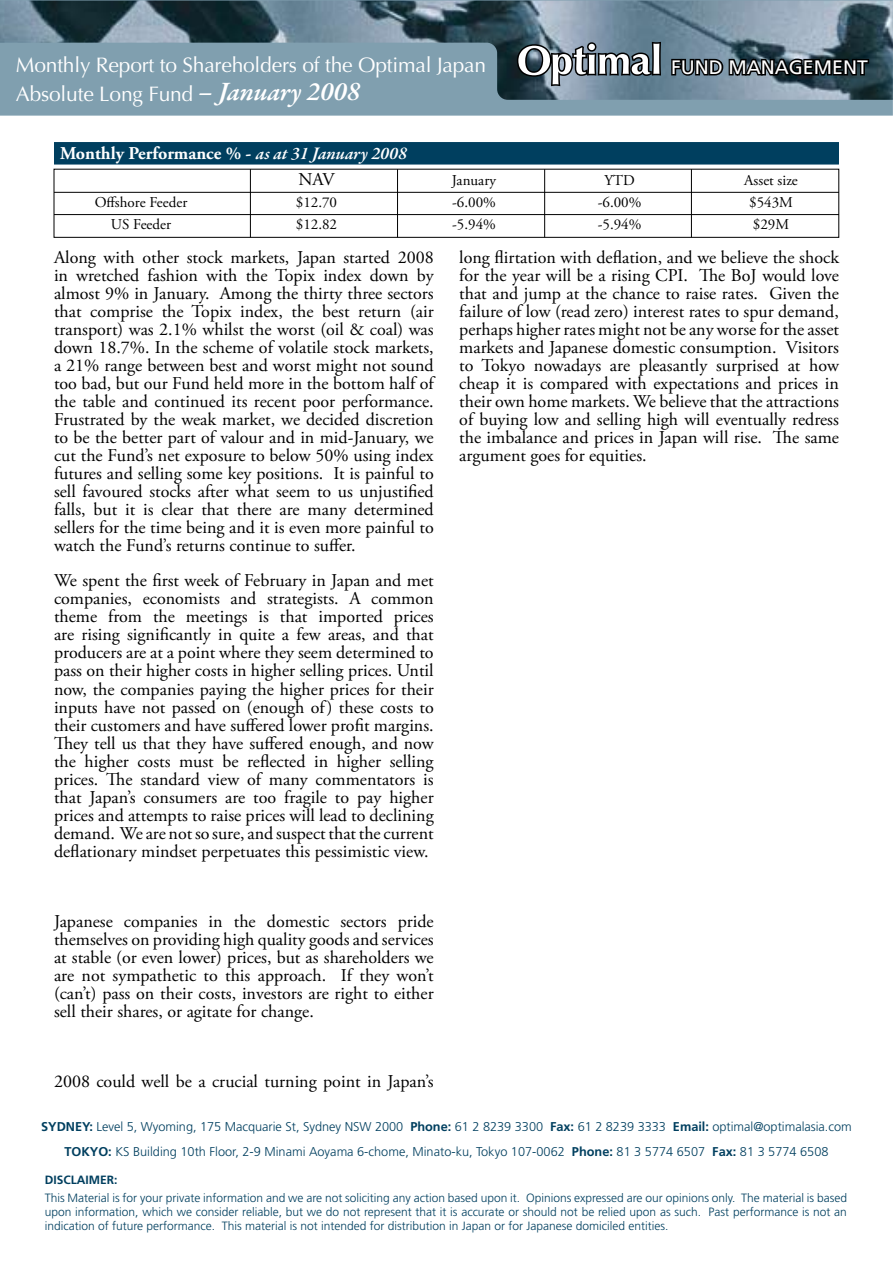
<style>
.page{position:relative;width:893px;height:1263px;background:#fff}
.page>*{position:absolute;margin:0;border:0;box-sizing:border-box;transform-origin:0 0}
.t1{font:italic 600 27px "Garamond Premr Pro";color:#fff}
.t2{font:21px "Optima";letter-spacing:-.01em;color:#fff}
.t3{font:19.5px "Frutiger";color:#fff}
.t4{font:18px/18px "Adobe Garamond Pro";color:#000;text-align:justify}
.t5{font:700 18px/25.8px "Adobe Garamond Pro";color:#fff}
.t6{font:15px "Adobe Garamond Pro";color:#000}
.t7{font:300 12.75px/24.3px "Frutiger";color:#003f5f;text-align:center}
.t8{font:300 12px/14.4px "Frutiger";color:#003f5f;text-align:justify}
.t9{font:700 12px "Frutiger";color:#003f5f}
.s1{font-family:"Garamond Premr Pro";font-weight:600;font-style:italic}
.s2{font-weight:400;color:#000}
.s3{font-weight:700}
</style>
<div class="page">
<div style="left:0;top:0;width:893px;height:116px;background:#809faf"></div>
<img style="left:0;top:1px;width:893px;height:99px">
<svg style="left:515px;top:40px;width:148px;height:48px;background:#7a8892"></svg>
<svg style="left:670px;top:46px;width:201px;height:37px;background:#384851"></svg>
<div style="left:54px;top:142px;width:785px;height:23px;background:#003f5f"></div>
<hr style="left:54px;top:192px;width:785px;height:1px;background:#000">
<hr style="left:54px;top:214px;width:785px;height:1px;background:#000">
<hr style="left:397px;top:169px;width:1px;height:68px;background:#000">
<hr style="left:250px;top:169px;width:1px;height:68px;background:#000">
<hr style="left:544px;top:169px;width:1px;height:68px;background:#000">
<hr style="left:691px;top:169px;width:1px;height:68px;background:#000">
<p class="t2" style="left:16px;top:53px;width:472px">Monthly Report to Shareholders of the Optimal Japan</p>
<p class="t3" style="left:671px;top:56px;width:198px">FUND MANAGEMENT</p>
<p class="t2" style="left:16px;top:82px;width:179px">Absolute Long Fund</p>
<h1 class="t1" style="left:198px;top:74px;width:164px">– January 2008</h1>
<p class="t5" style="left:298px;top:141px;width:110px;text-indent:-238px">Monthly Performance % - <span class="s1">as at 31 January 2008<br></span><span class="s2">NAV</span></p>
<p class="t6" style="left:452px;top:171px;width:46px">January</p>
<p class="t6" style="left:604px;top:171px;width:32px">YTD</p>
<p class="t6" style="left:744px;top:171px;width:55px">Asset size</p>
<p class="t6" style="left:95px;top:193px;width:94px">Offshore Feeder</p>
<p class="t6" style="left:296px;top:193px;width:43px">$12.70</p>
<p class="t6" style="left:452px;top:193px;width:45px">-6.00%</p>
<p class="t6" style="left:598px;top:193px;width:45px">-6.00%</p>
<p class="t6" style="left:749px;top:193px;width:45px">$543M</p>
<p class="t6" style="left:111px;top:216px;width:62px">US Feeder</p>
<p class="t6" style="left:296px;top:216px;width:43px">$12.82</p>
<p class="t6" style="left:452px;top:216px;width:45px">-5.94%</p>
<p class="t6" style="left:598px;top:216px;width:45px">-5.94%</p>
<p class="t6" style="left:753px;top:216px;width:38px">$29M</p>
<p class="t4" style="left:54px;top:249px;width:381px">Along with other stock markets, Japan started 2008 in wretched fashion with the Topix index down by almost 9% in January. Among the thirty three sectors that comprise the Topix index, the best return (air transport) was 2.1% whilst the worst (oil &amp; coal) was down 18.7%. In the scheme of volatile stock markets, a 21% range between best and worst might not sound too bad, but our Fund held more in the bottom half of the table and continued its recent poor performance.<br>Frustrated by the weak market, we decided discretion to be the better part of valour and in mid-January, we cut the Fund’s net exposure to below 50% using index futures and selling some key positions. It is painful to sell favoured stocks after what seem to us unjustified falls, but it is clear that there are many determined sellers for the time being and it is even more painful to watch the Fund’s returns continue to suffer.</p>
<p class="t4" style="left:54px;top:572px;width:381px">We spent the first week of February in Japan and met companies, economists and strategists. A common theme from the meetings is that imported prices are rising significantly in quite a few areas, and that producers are at a point where they seem determined to pass on their higher costs in higher selling prices. Until now, the companies paying the higher prices for their inputs have not passed on (enough of) these costs to their customers and have suffered lower profit margins.<br>They tell us that they have suffered enough, and now the higher costs must be reflected in higher selling prices. The standard view of many commentators is that Japan’s consumers are too fragile to pay higher prices and attempts to raise prices will lead to declining demand. We are not so sure, and suspect that the current deflationary mindset perpetuates this pessimistic view.</p>
<p class="t4" style="left:54px;top:912px;width:381px">Japanese companies in the domestic sectors pride themselves on providing high quality goods and services at stable (or even lower) prices, but as shareholders we are not sympathetic to this approach. If they won’t (can’t) pass on their costs, investors are right to either sell their shares, or agitate for change.</p>
<p class="t4" style="left:54px;top:1072px;width:381px">2008 could well be a crucial turning point in Japan’s</p>
<p class="t4" style="left:459px;top:249px;width:381px">long flirtation with deflation, and we believe the shock for the year will be a rising CPI. The BoJ would love that and jump at the chance to raise rates. Given the failure of low (read zero) interest rates to spur demand, perhaps higher rates might not be any worse for the asset markets and Japanese domestic consumption. Visitors to Tokyo nowadays are pleasantly surprised at how cheap it is compared with expectations and prices in their own home markets. We believe that the attractions of buying low and selling high will eventually redress the imbalance and prices in Japan will rise. The same argument goes for equities.</p>
<p class="t7" style="left:41px;top:1115px;width:812px"><span class="s3">SYDNEY:</span> Level 5, Wyoming, 175 Macquarie St, Sydney NSW 2000 <span class="s3">Phone:</span> 61 2 8239 3300 <span class="s3">Fax:</span> 61 2 8239 3333 <span class="s3">Email:</span> optimal@optimalasia.com<br><span class="s3">TOKYO:</span> KS Building 10th Floor, 2-9 Minami Aoyama 6-chome, Minato-ku, Tokyo 107-0062 <span class="s3">Phone:</span> 81 3 5774 6507 <span class="s3">Fax:</span> 81 3 5774 6508</p>
<p class="t9" style="left:45px;top:1173px;width:74px">DISCLAIMER:</p>
<p class="t8" style="left:45px;top:1190px;width:804px">This Material is for your private information and we are not soliciting any action based upon it. Opinions expressed are our opinions only. The material is based upon information, which we consider reliable, but we do not represent that it is accurate or should not be relied upon as such. Past performance is not an indication of future performance. This material is not intended for distribution in Japan or for Japanese domiciled entities.</p>
</div>
